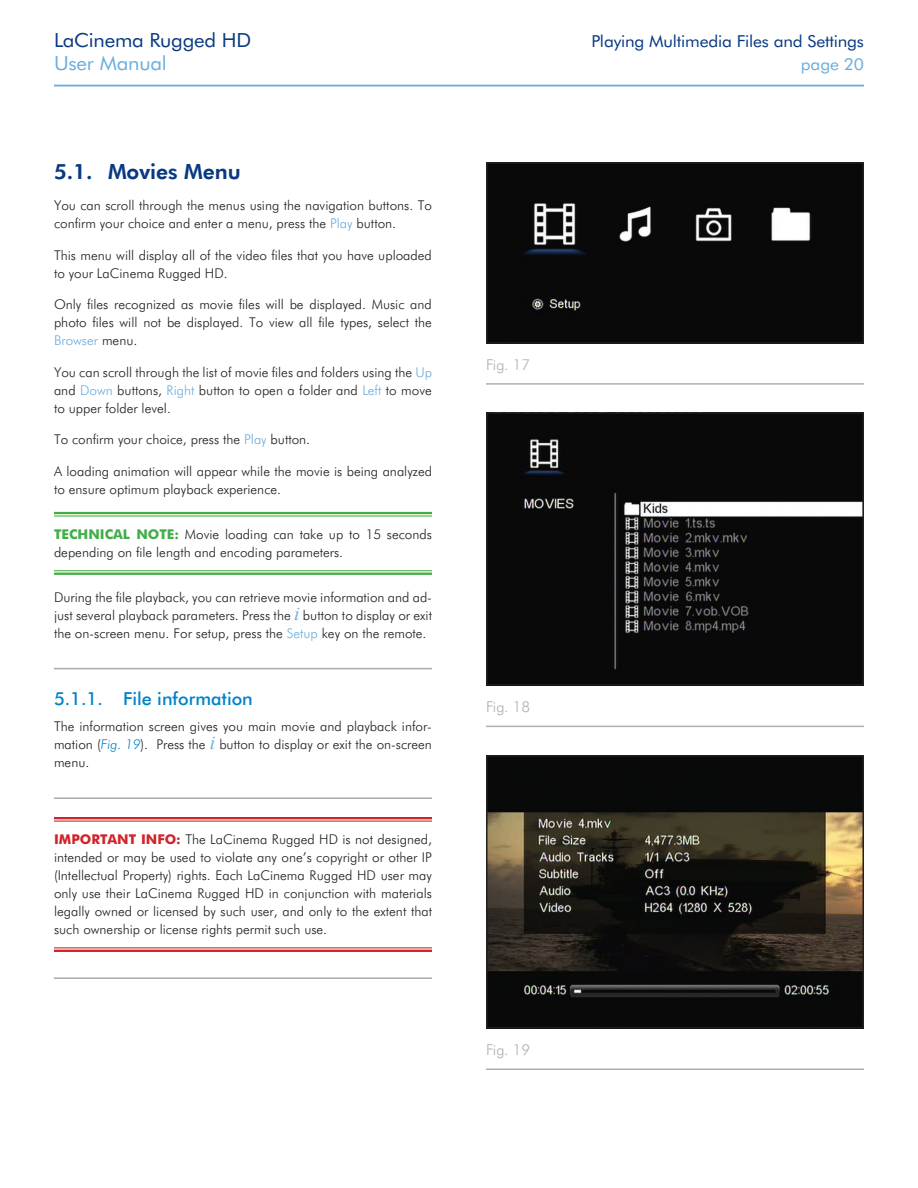
<style>
.page{position:relative;width:918px;height:1188px;background:#fff}
.page>*{position:absolute;margin:0;border:0;box-sizing:border-box;transform-origin:0 0}
._1_1_Heading{font:800 21px "Futura BT";color:#083981}
.t1{font:19.5px "Futura BT";letter-spacing:-.01em;color:#083981;scale:1.05 1}
.t2{font:19.5px "Futura BT";letter-spacing:-.01em;color:#6caddf;scale:1.05 1}
._1_1_1_Heading{font:500 18px "Futura BT";color:#0082c8}
.t3{font:16.5px "Futura BT";letter-spacing:-.01em;color:#083981;scale:1.05 1}
.t4{font:16.5px "Futura BT";letter-spacing:-.01em;color:#6caddf;scale:1.05 1}
.t5{font:300 15px "Futura BT";color:#aeafb3}
.Important_Note{font:300 13.5px/18px "Futura BT";color:#231f20;text-align:justify}
.Technical_Note{font:300 13.5px/18px "Futura BT";color:#231f20}
.s1{color:#6caddf}
.s2{font-weight:700;color:#40ae49}
.s3{font-family:"Times New Roman";font-weight:400;font-style:italic;font-size:19.5px;color:#6caddf}
.s4{font-style:italic;color:#0082c8}
.s5{font-weight:700;color:#d1232a}
</style>
<div class="page">
<hr style="left:54px;top:85px;width:810px;height:1px;background:#6caddf">
<svg style="left:54px;top:514px;width:378px;height:2px"></svg>
<hr style="left:54px;top:512px;width:378px;height:2px;background:#40ae49">
<hr style="left:54px;top:516px;width:378px;height:1px;background:#40ae49">
<svg style="left:54px;top:571px;width:378px;height:2px"></svg>
<hr style="left:54px;top:570px;width:378px;height:1px;background:#40ae49">
<hr style="left:54px;top:573px;width:378px;height:2px;background:#40ae49">
<hr style="left:54px;top:668px;width:378px;height:1px;background:#a8a9ad">
<hr style="left:54px;top:797px;width:378px;height:2px;background:#a8a9ad">
<svg style="left:54px;top:819px;width:378px;height:2px"></svg>
<hr style="left:54px;top:817px;width:378px;height:2px;background:#d1232a">
<hr style="left:54px;top:821px;width:378px;height:1px;background:#d1232a">
<div style="left:54px;top:947px;width:378px;height:5px;background:#eca7a3"></div>
<hr style="left:54px;top:947px;width:378px;height:1px;background:#d1232a">
<hr style="left:54px;top:950px;width:378px;height:2px;background:#d1232a">
<hr style="left:54px;top:977px;width:378px;height:2px;background:#a8a9ad">
<hr style="left:486px;top:383px;width:378px;height:2px;background:#aeafb3">
<hr style="left:486px;top:726px;width:378px;height:1px;background:#aeafb3">
<img style="left:489px;top:415px;width:372px;height:268px">
<div style="left:486px;top:412px;width:378px;height:274px;border:2px solid #231f20"></div>
<div style="left:489px;top:165px;width:372px;height:176px;background:#090909"></div>
<div style="left:486px;top:162px;width:378px;height:182px;border:2px solid #231f20"></div>
<img style="left:489px;top:758px;width:372px;height:267px">
<div style="left:486px;top:755px;width:378px;height:273px;border:2px solid #231f20"></div>
<hr style="left:486px;top:1069px;width:378px;height:1px;background:#aeafb3">
<h2 class="t1" style="left:54px;top:28px;width:189px">LaCinema Rugged HD</h2>
<p class="t3" style="left:591px;top:31px;width:261px">Playing Multimedia Files and Settings</p>
<h2 class="t2" style="left:54px;top:52px;width:109px">User Manual</h2>
<p class="t4" style="left:801px;top:55px;width:62px">page 20</p>
<p class="_1_1_Heading" style="left:54px;top:159px;width:188px">5.1. Movies Menu</p>
<p class="Important_Note" style="left:54px;top:196px;width:379px">You can scroll through the menus using the navigation buttons. To confirm your choice and enter a menu, press the <span class="s1">Play</span> button.</p>
<p class="Important_Note" style="left:54px;top:246px;width:379px">This menu will display all of the video files that you have uploaded to your LaCinema Rugged HD.</p>
<p class="Important_Note" style="left:54px;top:295px;width:379px">Only files recognized as movie files will be displayed. Music and photo files will not be displayed. To view all file types, select the <span class="s1">Browser</span> menu.</p>
<p class="Important_Note" style="left:54px;top:363px;width:380px">You can scroll through the list of movie files and folders using the <span class="s1">Up </span>and <span class="s1">Down</span> buttons, <span class="s1">Right</span> button to open a folder and <span class="s1">Left</span> to move to upper folder level.</p>
<p class="Important_Note" style="left:54px;top:430px;width:258px">To confirm your choice, press the <span class="s1">Play</span> button.</p>
<p class="Important_Note" style="left:54px;top:462px;width:380px">A loading animation will appear while the movie is being analyzed to ensure optimum playback experience.</p>
<p class="Technical_Note" style="left:54px;top:525px;width:380px"><span class="s2">TECHNICAL NOTE:</span> Movie loading can take up to 15 seconds depending on file length and encoding parameters.</p>
<p class="Important_Note" style="left:54px;top:588px;width:380px">During the file playback, you can retrieve movie information and ad&shy;just several playback parameters. Press the <span class="s3">i</span> button to display or exit the on-screen menu. For setup, press the <span class="s1">Setup</span> key on the remote.</p>
<p class="_1_1_1_Heading" style="left:54px;top:688px;width:200px">5.1.1. File information</p>
<p class="Important_Note" style="left:54px;top:718px;width:380px">The information screen gives you main movie and playback infor&shy;mation (<span class="s4">Fig. 19</span>). Press the <span class="s3">i</span> button to display or exit the on-screen menu.</p>
<p class="Important_Note" style="left:54px;top:830px;width:380px"><span class="s5">IMPORTANT INFO:</span> The LaCinema Rugged HD is not designed, intended or may be used to violate any one’s copyright or other IP (Intellectual Property) rights. Each LaCinema Rugged HD user may only use their LaCinema Rugged HD in conjunction with materials legally owned or licensed by such user, and only to the extent that such ownership or license rights permit such use.</p>
<p class="t5" style="left:486px;top:355px;width:46px">Fig. 17</p>
<p class="t5" style="left:486px;top:698px;width:46px">Fig. 18</p>
<p class="t5" style="left:486px;top:1041px;width:46px">Fig. 19</p>
</div>
